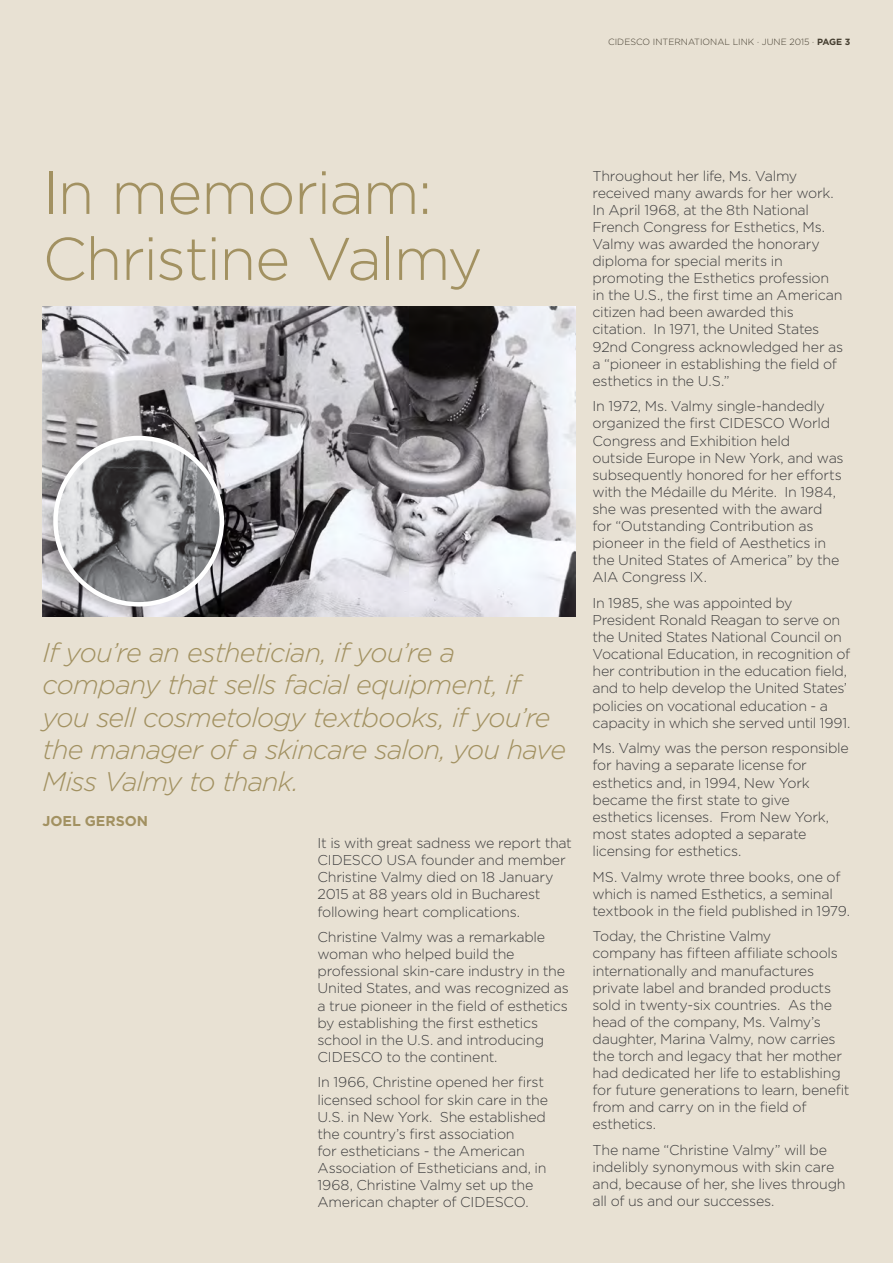
<style>
.page{position:relative;width:893px;height:1263px;background:#e8e1d3}
.page>*{position:absolute;margin:0;border:0;box-sizing:border-box;transform-origin:0 0}
.t1{font:300 60px/66px "Gotham";letter-spacing:-.025em;color:#a29161}
.t2{font:italic 300 27px/32.4px "Gotham";letter-spacing:-.035em;color:#a29161}
.t3{font:300 14.25px/17.1px "Gotham";letter-spacing:-.02em;color:#3e3e3f}
.t4{font:700 14.25px "Gotham";letter-spacing:-.005em;color:#a29161}
.t5{font:300 9px "Gotham";color:#3e3e3f}
.s1{font-weight:700}
</style>
<div class="page">
<img style="left:43px;top:306px;width:532px;height:311px">
<img style="left:56px;top:438px;width:166px;height:166px;border-radius:83px">
<div style="left:53px;top:436px;width:171px;height:171px;border:4px solid #fff;border-radius:50%"></div>
<p class="t5" style="left:608px;top:37px;width:244px">CIDESCO INTERNATIONAL LINK · JUNE 2015 · <span class="s1">PAGE 3</span></p>
<h1 class="t1" style="left:43px;top:159px;width:442px">In memoriam:<br>Christine Valmy</h1>
<p class="t3" style="left:592px;top:167px;width:252px">Throughout her life, Ms. Valmy received many awards for her work.<br>In April 1968, at the 8th National French Congress for Esthetics, Ms.<br>Valmy was awarded the honorary diploma for special merits in promoting the Esthetics profession in the U.S., the first time an American citizen had been awarded this citation. In 1971, the United States 92nd Congress acknowledged her as a “pioneer in establishing the field of esthetics in the U.S.”</p>
<p class="t3" style="left:592px;top:398px;width:253px">In 1972, Ms. Valmy single-handedly organized the first CIDESCO World<br>Congress and Exhibition held outside Europe in New York, and was subsequently honored for her efforts with the Médaille du Mérite. In 1984, she was presented with the award for “Outstanding Contribution as pioneer in the field of Aesthetics in the United States of America” by the<br>AIA Congress IX.</p>
<p class="t3" style="left:592px;top:594px;width:259px">In 1985, she was appointed by President Ronald Reagan to serve on the United States National Council on Vocational Education, in recognition of her contribution in the education field, and to help develop the United States’ policies on vocational education - a capacity in which she served until 1991.</p>
<p class="t3" style="left:592px;top:739px;width:258px">Ms. Valmy was the person responsible for having a separate license for esthetics and, in 1994, New York became the first state to give esthetics licenses. From New York, most states adopted a separate licensing for esthetics.</p>
<p class="t3" style="left:592px;top:868px;width:259px">MS. Valmy wrote three books, one of which is named Esthetics, a seminal textbook in the field published in 1979.</p>
<p class="t3" style="left:592px;top:927px;width:259px">Today, the Christine Valmy<br>company has fifteen affiliate schools internationally and manufactures private label and branded products sold in twenty-six countries. As the head of the company, Ms. Valmy’s daughter, Marina Valmy, now carries the torch and legacy that her mother had dedicated her life to establishing for future generations to learn, benefit from and carry on in the field of esthetics.</p>
<p class="t3" style="left:592px;top:1141px;width:255px">The name “Christine Valmy” will be indelibly synonymous with skin care and, because of her, she lives through all of us and our successes.</p>
<h2 class="t2" style="left:43px;top:636px;width:525px">If you’re an esthetician, if you’re a company that sells facial equipment, if you sell cosmetology textbooks, if you’re the manager of a skincare salon, you have Miss Valmy to thank.</h2>
<p class="t4" style="left:43px;top:812px;width:105px">JOEL GERSON</p>
<p class="t3" style="left:317px;top:834px;width:256px">It is with great sadness we report that CIDESCO USA founder and member Christine Valmy died on 18 January 2015 at 88 years old in Bucharest following heart complications.</p>
<p class="t3" style="left:317px;top:928px;width:253px">Christine Valmy was a remarkable woman who helped build the professional skin-care industry in the United States, and was recognized as a true pioneer in the field of esthetics by establishing the first esthetics school in the U.S. and introducing CIDESCO to the continent.</p>
<p class="t3" style="left:317px;top:1074px;width:232px">In 1966, Christine opened her first licensed school for skin care in the U.S. in New York. She established the country’s first association<br>for estheticians - the American Association of Estheticians and, in 1968, Christine Valmy set up the American chapter of CIDESCO.</p>
</div>
